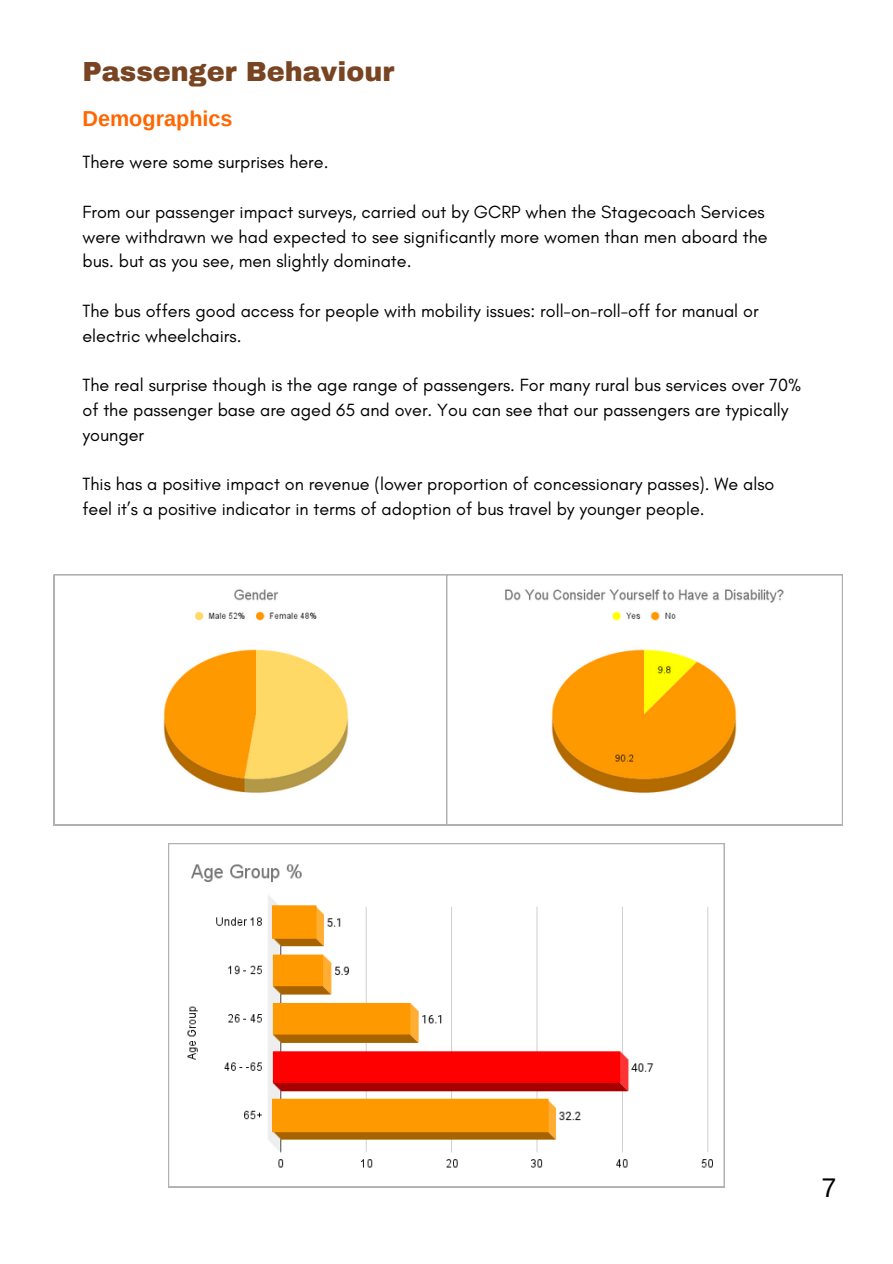
<style>
.page{position:relative;width:893px;height:1264px;background:#fff}
.page>*{position:absolute;margin:0;border:0;box-sizing:border-box;transform-origin:0 0}
.t1{font:900 27px "Archivo";color:#784421}
.t2{font:27px "Arimo";color:#000}
.t3{font:700 21.6px "Arimo";color:#f60}
.t4{font:18px/24.8px "Glacial Indifference";color:#000}
</style>
<div class="page">
<svg style="left:168px;top:843px;width:556px;height:344px"></svg>
<svg style="left:54px;top:574px;width:392px;height:251px"></svg>
<svg style="left:446px;top:574px;width:396px;height:251px"></svg>
<p class="t1" style="left:82px;top:57px;width:313px">Passenger Behaviour</p>
<p class="t3" style="left:82px;top:107px;width:152px">Demographics</p>
<p class="t4" style="left:82px;top:150px;width:247px">There were some surprises here.</p>
<p class="t4" style="left:82px;top:199px;width:686px">From our passenger impact surveys, carried out by GCRP when the Stagecoach Services were withdrawn we had expected to see significantly more women than men aboard the bus. but as you see, men slightly dominate.</p>
<p class="t4" style="left:82px;top:298px;width:677px">The bus offers good access for people with mobility issues: roll-on-roll-off for manual or electric wheelchairs.</p>
<p class="t4" style="left:82px;top:372px;width:720px">The real surprise though is the age range of passengers. For many rural bus services over 70% of the passenger base are aged 65 and over. You can see that our passengers are typically younger</p>
<p class="t4" style="left:82px;top:471px;width:693px">This has a positive impact on revenue (lower proportion of concessionary passes). We also feel it’s a positive indicator in terms of adoption of bus travel by younger people.</p>
<p class="t2" style="left:821px;top:1172px;width:16px">7</p>
</div>
